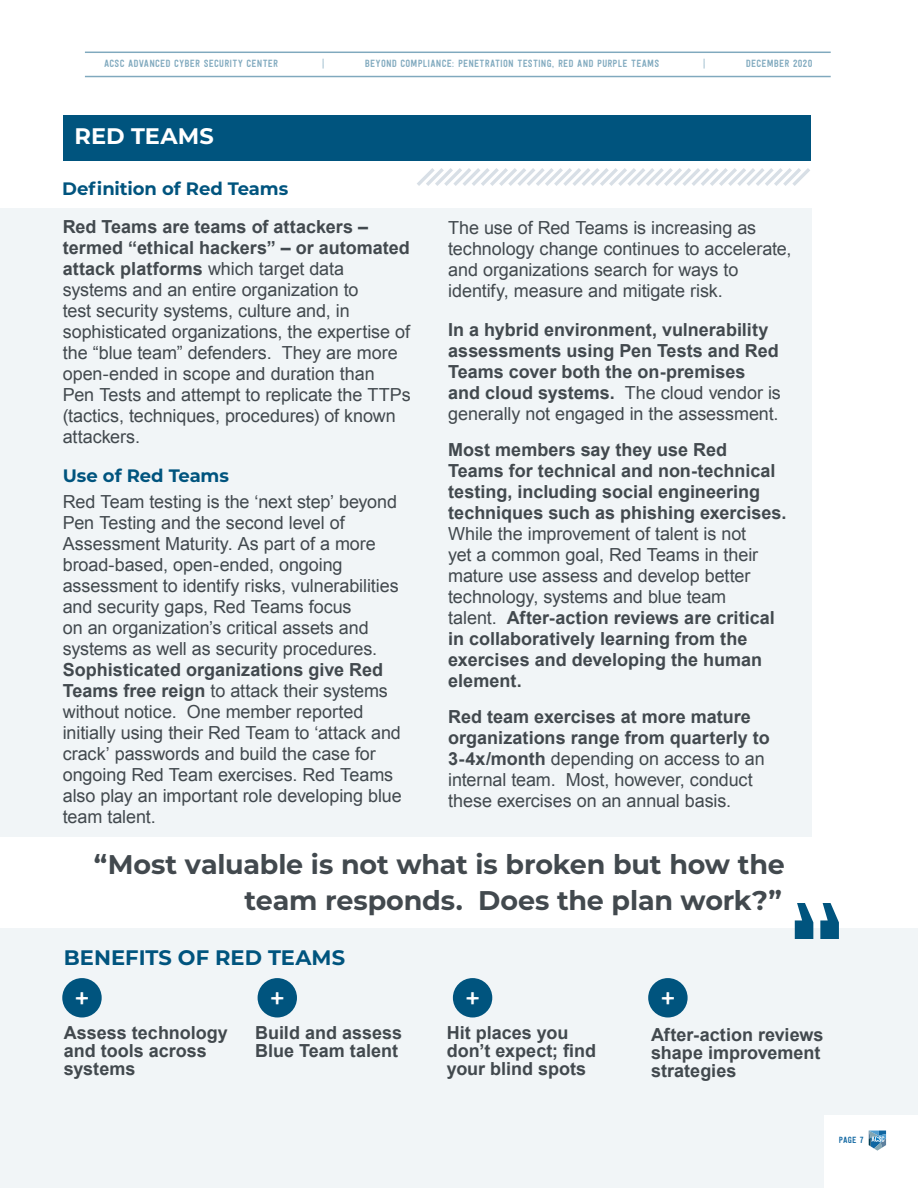
<style>
.page{position:relative;width:918px;height:1188px;background:#fff}
.page>*{position:absolute;margin:0;border:0;box-sizing:border-box;transform-origin:0 0}
.t1{font:31.5px "Festivo Letters No 19";color:#fff}
.t2{font:700 27px/36px "Montserrat";letter-spacing:-.005em;color:#42494e;text-align:right}
.t3{font:700 22.5px "Montserrat";letter-spacing:.005em;color:#fff}
.t4{font:700 21px "Montserrat";color:#00547e}
.Body_Copy_-_indent{font:18px/21px "Arial";letter-spacing:-.005em;color:#42494e}
.Body_Copy_-_indent-2{font:700 18px/21px "Arial";color:#42494e}
.t5{font:700 18px "Montserrat";letter-spacing:-.005em;color:#00547e}
.t6{font:10.5px "Festivo Letters No 19";letter-spacing:.015em;color:#00547e}
.Body_Copy_-_indent-3{font:9px "Festivo Letters No 19";color:#0f66a1}
.s1{font-weight:700}
.s2{font-weight:400}
</style>
<div class="page">
<hr style="left:85px;top:76px;width:746px;height:1px;background:#00547e">
<hr style="left:85px;top:52px;width:746px;height:1px;background:#00547e">
<div style="left:64px;top:115px;width:747px;height:46px;background:#00547e"></div>
<div style="left:0;top:928px;width:918px;height:260px;background:#f1f5f7"></div>
<div style="left:0;top:208px;width:812px;height:628px;background:#f1f5f7"></div>
<svg style="left:795px;top:903px;width:44px;height:36px"></svg>
<svg style="left:417px;top:168px;width:393px;height:18px"></svg>
<div style="left:824px;top:1115px;width:94px;height:73px;background:#fff"></div>
<svg style="left:869px;top:1131px;width:17px;height:20px"></svg>
<div style="left:62px;top:978px;width:40px;height:39px;background:#00547e;border-radius:50%"></div>
<div style="left:258px;top:978px;width:39px;height:39px;background:#00547e;border-radius:50%"></div>
<div style="left:453px;top:978px;width:39px;height:39px;background:#00547e;border-radius:50%"></div>
<div style="left:648px;top:978px;width:40px;height:39px;background:#00547e;border-radius:50%"></div>
<p class="t6" style="left:104px;top:57px;width:176px">ACSC ADVANCED CYBER SECURITY CENTER</p>
<p class="t6" style="left:322px;top:57px;width:4px">|</p>
<p class="t6" style="left:365px;top:57px;width:296px">BEYOND COMPLIANCE: PENETRATION TESTING, RED AND PURPLE TEAMS</p>
<p class="t6" style="left:703px;top:57px;width:4px">|</p>
<p class="t6" style="left:746px;top:57px;width:68px">DECEMBER 2020</p>
<h3 class="t3" style="left:74px;top:120px;width:141px">RED TEAMS</h3>
<h5 class="t5" style="left:62px;top:176px;width:227px">Definition of Red Teams</h5>
<p class="Body_Copy_-_indent" style="left:63px;top:216px;width:349px"><span class="s1">Red Teams are teams of attackers – termed “ethical hackers” – or automated attack platforms</span> which target data systems and an entire organization to<br>test security systems, culture and, in sophisticated organizations, the expertise of the “blue team” defenders. They are more open-ended in scope and duration than Pen Tests and attempt to replicate the TTPs (tactics, techniques, procedures) of known attackers.</p>
<h5 class="t5" style="left:63px;top:463px;width:168px">Use of Red Teams</h5>
<p class="Body_Copy_-_indent" style="left:63px;top:491px;width:341px">Red Team testing is the ‘next step’ beyond Pen Testing and the second level of Assessment Maturity. As part of a more broad-based, open-ended, ongoing assessment to identify risks, vulnerabilities and security gaps, Red Teams focus<br>on an organization’s critical assets and systems as well as security procedures.<br><span class="s1">Sophisticated organizations give Red Teams free reign</span> to attack their systems without notice. One member reported initially using their Red Team to ‘attack and crack’ passwords and build the case for ongoing Red Team exercises. Red Teams also play an important role developing blue team talent.</p>
<p class="Body_Copy_-_indent" style="left:448px;top:217px;width:345px">The use of Red Teams is increasing as technology change continues to accelerate, and organizations search for ways to identify, measure and mitigate risk.</p>
<p class="Body_Copy_-_indent-2" style="left:448px;top:319px;width:334px">In a hybrid environment, vulnerability assessments using Pen Tests and Red Teams cover both the on-premises and cloud systems. <span class="s2">The cloud vendor is generally not engaged in the assessment.</span></p>
<p class="Body_Copy_-_indent-2" style="left:448px;top:439px;width:340px">Most members say they use Red Teams for technical and non-technical testing, including social engineering techniques such as phishing exercises.<br><span class="s2">While the improvement of talent is not<br>yet a common goal, Red Teams in their mature use assess and develop better technology, systems and blue team<br>talent.</span> After-action reviews are critical in collaboratively learning from the exercises and developing the human element.</p>
<p class="Body_Copy_-_indent" style="left:448px;top:706px;width:323px"><span class="s1">Red team exercises at more mature organizations range from quarterly to 3-4x/month</span> depending on access to an internal team. Most, however, conduct these exercises on an annual basis.</p>
<h3 class="t2" style="left:94px;top:845px;width:692px">“Most valuable is not what is broken but how the team responds. Does the plan work?”</h3>
<h5 class="t4" style="left:64px;top:942px;width:283px">BENEFITS OF RED TEAMS</h5>
<h2 class="t1" style="left:74px;top:978px;width:18px">+</h2>
<h2 class="t1" style="left:269px;top:978px;width:18px">+</h2>
<h2 class="t1" style="left:464px;top:978px;width:18px">+</h2>
<h2 class="t1" style="left:660px;top:978px;width:18px">+</h2>
<h5 class="Body_Copy_-_indent-2" style="left:64px;top:1024px;width:166px;line-height:18px">Assess technology and tools across systems</h5>
<p class="Body_Copy_-_indent-2" style="left:255px;top:1024px;width:148px;line-height:18px">Build and assess<br>Blue Team talent</p>
<p class="Body_Copy_-_indent-2" style="left:447px;top:1024px;width:151px;line-height:18px">Hit places you don’t expect; find your blind spots</p>
<p class="Body_Copy_-_indent-2" style="left:651px;top:1026px;width:174px;line-height:18px">After-action reviews shape improvement strategies</p>
<p class="Body_Copy_-_indent-3" style="left:839px;top:1135px;width:26px">PAGE 7</p>
</div>
